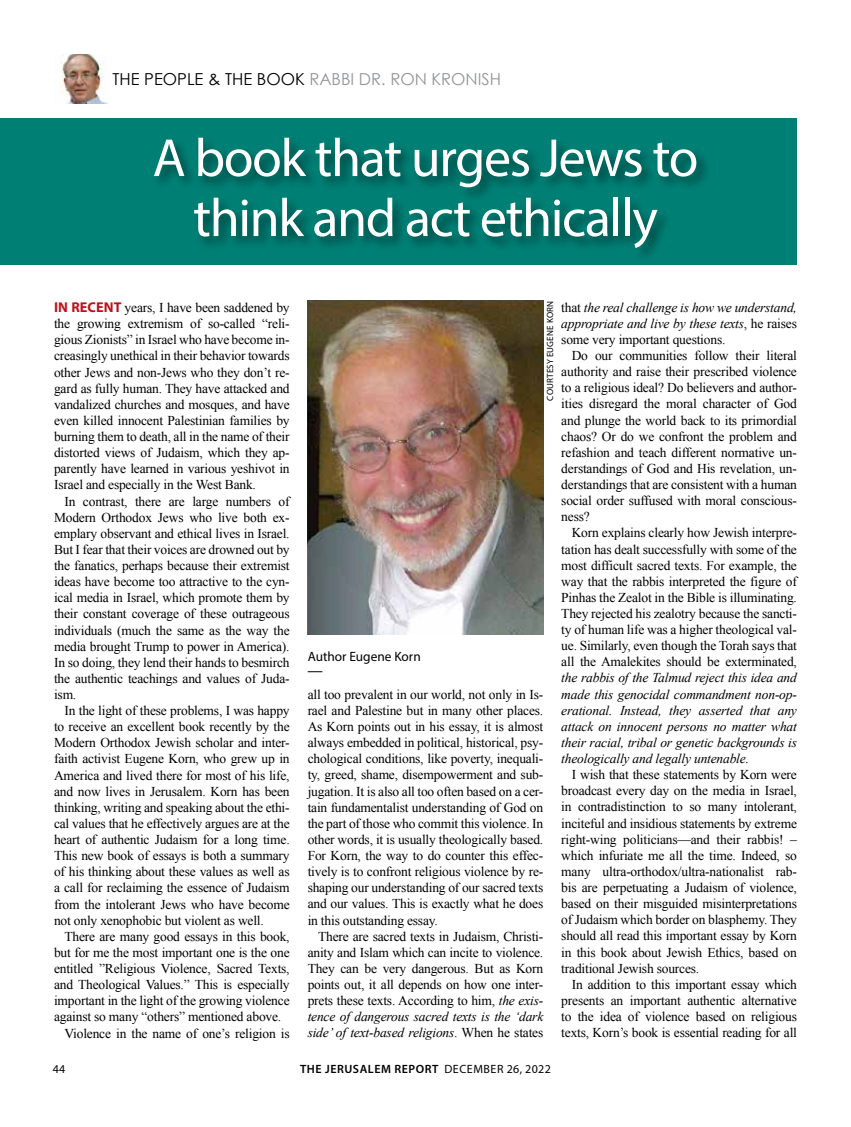
<style>
.page{position:relative;width:851px;height:1127px;background:#fff}
.page>*{position:absolute;margin:0;border:0;box-sizing:border-box;transform-origin:0 0}
.t1{font:54px/60px "Myriad Pro";letter-spacing:-.025em;color:#fff;text-align:center}
.t2{font:16.5px "Century Gothic";color:#939598}
.t3{font:16.5px "Century Gothic";color:#000}
.t4{font:13.5px/16px "Times New Roman";letter-spacing:-.015em;color:#000;text-align:justify}
.t5{font:italic 13.5px/16px "Times New Roman";letter-spacing:-.015em;color:#000;text-align:justify}
.t6{font:13.5px "Myriad Pro";color:#000}
.t7{font:600 12px "Myriad Pro";letter-spacing:.045em;color:#000}
.t8{font:12px "Myriad Pro";color:#000}
.t9{font:9px "Myriad Pro";letter-spacing:.02em;color:#000}
.s1{color:#000}
.s2{font-family:"Myriad Pro";font-weight:700;font-size:14.25px;color:#ba141a}
.s3{font-style:normal}
.s4{font-style:italic}
.s5{font-weight:400}
</style>
<div class="page">
<div style="left:0;top:118px;width:796px;height:147px;background:#008075"></div>
<div style="left:151px;top:135px;width:559px;height:128px;background:#000;opacity:.5"></div>
<svg style="left:307px;top:671px;width:16px;height:1px"></svg>
<img style="left:61px;top:54px;width:46px;height:49px">
<img style="left:307px;top:300px;width:236px;height:334px">
<p class="t3" style="left:112px;top:67px;width:123px">THE PEOPLE &amp; THE</p>
<p class="t2" style="left:257px;top:67px;width:243px"><span class="s1">BOOK</span> RABBI DR. RON KRONISH</p>
<h1 class="t1" style="left:153px;top:127px;width:547px">A book that urges Jews to think and act ethically</h1>
<p class="t4" style="left:54px;top:299px;width:237px"><span class="s2">IN RECENT</span> years, I have been saddened by the growing extremism of so-called “reli&shy;gious Zionists” in Israel who have become in&shy;creasingly unethical in their behavior towards other Jews and non-Jews who they don’t re&shy;gard as fully human. They have attacked and vandalized churches and mosques, and have even killed innocent Palestinian families by burning them to death, all in the name of their distorted views of Judaism, which they ap&shy;parently have learned in various yeshivot in Israel and especially in the West Bank.</p>
<p class="t4" style="left:54px;top:493px;width:237px;text-indent:10px">In contrast, there are large numbers of Modern Orthodox Jews who live both ex&shy;emplary observant and ethical lives in Israel.<br>But I fear that their voices are drowned out by the fanatics, perhaps because their extremist ideas have become too attractive to the cyn&shy;ical media in Israel, which promote them by their constant coverage of these outrageous individuals (much the same as the way the media brought Trump to power in America).<br>In so doing, they lend their hands to besmirch the authentic teachings and values of Juda&shy;ism.</p>
<p class="t4" style="left:54px;top:702px;width:237px;text-indent:10px">In the light of these problems, I was happy to receive an excellent book recently by the Modern Orthodox Jewish scholar and inter&shy;faith activist Eugene Korn, who grew up in America and lived there for most of his life, and now lives in Jerusalem. Korn has been thinking, writing and speaking about the ethi&shy;cal values that he effectively argues are at the heart of authentic Judaism for a long time.<br>This new book of essays is both a summary of his thinking about these values as well as a call for reclaiming the essence of Judaism from the intolerant Jews who have become not only xenophobic but violent as well.</p>
<p class="t4" style="left:64px;top:928px;width:227px">There are many good essays in this book,</p>
<p class="t4" style="left:54px;top:944px;width:237px">but for me the most important one is the one</p>
<p class="t4" style="left:54px;top:960px;width:237px">entitled ”Religious Violence, Sacred Texts,</p>
<p class="t4" style="left:54px;top:976px;width:237px">and Theological Values.” This is especially</p>
<p class="t4" style="left:54px;top:992px;width:237px">important in the light of the growing violence</p>
<p class="t4" style="left:54px;top:1008px;width:229px">against so many “others” mentioned above.</p>
<p class="t4" style="left:64px;top:1025px;width:227px">Violence in the name of one’s religion is</p>
<p class="t9" style="left:544px;top:401px;width:101px;rotate:-90deg">COURTESY EUGENE KORN</p>
<p class="t5" style="left:561px;top:299px;width:237px"><span class="s3">that</span> the real challenge is how we understand, appropriate and live by these texts<span class="s3">, he raises some very important questions.</span></p>
<p class="t4" style="left:561px;top:347px;width:237px;text-indent:10px">Do our communities follow their literal authority and raise their prescribed violence to a religious ideal? Do believers and author&shy;ities disregard the moral character of God and plunge the world back to its primordial chaos? Or do we confront the problem and refashion and teach different normative un&shy;derstandings of God and His revelation, un&shy;derstandings that are consistent with a human social order suffused with moral conscious&shy;ness?</p>
<p class="t4" style="left:561px;top:525px;width:237px;text-indent:10px">Korn explains clearly how Jewish interpre&shy;tation has dealt successfully with some of the most difficult sacred texts. For example, the way that the rabbis interpreted the figure of Pinhas the Zealot in the Bible is illuminating.<br>They rejected his zealotry because the sancti&shy;ty of human life was a higher theological val&shy;ue. Similarly, even though the Torah says that all the Amalekites should be exterminated,</p>
<p class="t5" style="left:561px;top:669px;width:237px">the rabbis of the Talmud reject this idea and made this genocidal commandment non-op&shy;erational. Instead, they asserted that any attack on innocent persons no matter what their racial, tribal or genetic backgrounds is theologically and legally untenable.</p>
<p class="t4" style="left:561px;top:766px;width:237px;text-indent:10px">I wish that these statements by Korn were broadcast every day on the media in Israel, in contradistinction to so many intolerant, inciteful and insidious statements by extreme right-wing politicians—and their rabbis! – which infuriate me all the time. Indeed, so many ultra-orthodox/ultra-nationalist rab&shy;bis are perpetuating a Judaism of violence, based on their misguided misinterpretations of Judaism which border on blasphemy. They should all read this important essay by Korn in this book about Jewish Ethics, based on traditional Jewish sources.</p>
<p class="t4" style="left:561px;top:976px;width:237px;text-indent:10px">In addition to this important essay which presents an important authentic alternative to the idea of violence based on religious texts, Korn’s book is essential reading for all</p>
<p class="t6" style="left:307px;top:648px;width:115px">Author Eugene Korn</p>
<p class="t4" style="left:307px;top:686px;width:237px">all too prevalent in our world, not only in Is&shy;rael and Palestine but in many other places.<br>As Korn points out in his essay, it is almost always embedded in political, historical, psy&shy;chological conditions, like poverty, inequali&shy;ty, greed, shame, disempowerment and sub&shy;jugation. It is also all too often based on a cer&shy;tain fundamentalist understanding of God on the part of those who commit this violence. In other words, it is usually theologically based.<br>For Korn, the way to do counter this effec&shy;tively is to confront religious violence by re&shy;shaping our understanding of our sacred texts and our values. This is exactly what he does in this outstanding essay.</p>
<p class="t4" style="left:307px;top:928px;width:237px;text-indent:10px">There are sacred texts in Judaism, Christi&shy;anity and Islam which can incite to violence.<br>They can be very dangerous. But as Korn points out, it all depends on how one inter&shy;prets these texts. According to him, <span class="s4">the exis&shy;tence of dangerous sacred texts is the ‘dark side’ of text-based religions</span>. When he states</p>
<p class="t8" style="left:53px;top:1061px;width:14px">44</p>
<p class="t7" style="left:300px;top:1061px;width:252px">THE JERUSALEM REPORT <span class="s5">December 26, 2022</span></p>
</div>
